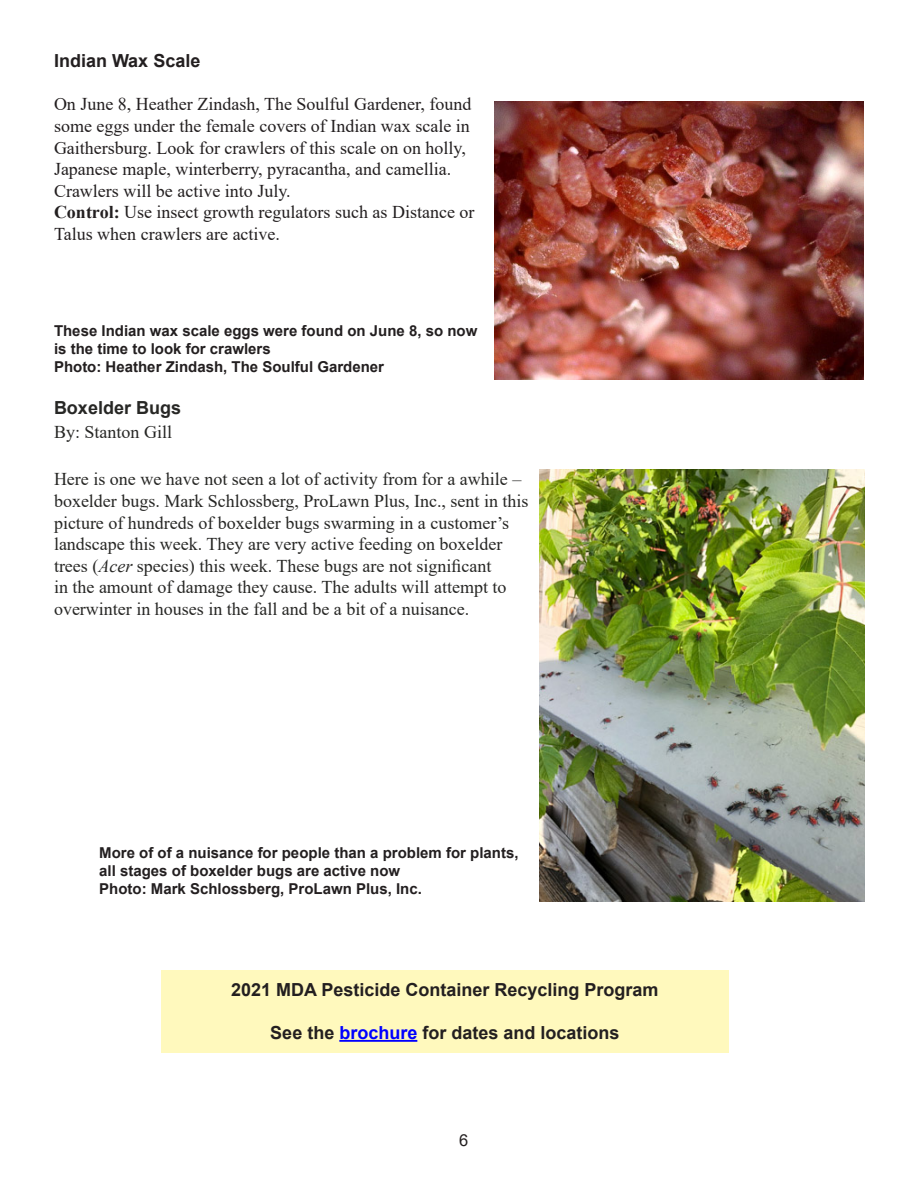
<style>
.page{position:relative;width:918px;height:1188px;background:#fff}
.page>*{position:absolute;margin:0;border:0;box-sizing:border-box;transform-origin:0 0}
.t1{font:18px/21.6px "Times New Roman";color:#272725}
.t2{font:18px/21.6px "Times New Roman";color:#231f20}
.t3{font:700 18px "Arial";color:#231f20}
.t4{font:700 18px "Arial";color:#272725}
.t5{font:16.5px "Arial";color:#231f20}
.Photo_credit{font:700 15px/18px "Arial";color:#231f20}
.s1{font-weight:700}
.s2{font-style:italic}
.s3{color:#00f}
</style>
<div class="page">
<div style="left:161px;top:971px;width:568px;height:82px;background:#fff9bd"></div>
<hr style="left:339px;top:1040px;width:78px;height:2px;background:#00f">
<img style="left:494px;top:102px;width:370px;height:278px">
<img style="left:539px;top:470px;width:325px;height:432px">
<p class="t3" style="left:54px;top:48px;width:148px">Indian Wax Scale</p>
<p class="t2" style="left:54px;top:93px;width:419px">On June 8, Heather Zindash, The Soulful Gardener, found some eggs under the female covers of Indian wax scale in Gaithersburg. Look for crawlers of this scale on on holly, Japanese maple, winterberry, pyracantha, and camellia.<br>Crawlers will be active into July.</p>
<p class="t2" style="left:54px;top:201px;width:422px"><span class="s1">Control:</span> Use insect growth regulators such as Distance or<br>Talus when crawlers are active.</p>
<p class="Photo_credit" style="left:54px;top:322px;width:425px">These Indian wax scale eggs were found on June 8, so now is the time to look for crawlers</p>
<p class="Photo_credit" style="left:54px;top:358px;width:332px">Photo: Heather Zindash, The Soulful Gardener</p>
<p class="t4" style="left:54px;top:395px;width:129px">Boxelder Bugs</p>
<p class="t1" style="left:54px;top:420px;width:120px">By: Stanton Gill</p>
<p class="t1" style="left:54px;top:468px;width:476px">Here is one we have not seen a lot of activity from for a awhile – boxelder bugs. Mark Schlossberg, ProLawn Plus, Inc., sent in this picture of hundreds of boxelder bugs swarming in a customer’s landscape this week. They are very active feeding on boxelder trees (<span class="s2">Acer</span> species) this week. These bugs are not significant<br>in the amount of damage they cause. The adults will attempt to overwinter in houses in the fall and be a bit of a nuisance.</p>
<p class="Photo_credit" style="left:99px;top:844px;width:421px">More of of a nuisance for people than a problem for plants, all stages of boxelder bugs are active now</p>
<p class="Photo_credit" style="left:99px;top:880px;width:324px">Photo: Mark Schlossberg, ProLawn Plus, Inc.</p>
<p class="t3" style="left:231px;top:977px;width:429px">2021 MDA Pesticide Container Recycling Program</p>
<p class="t3" style="left:270px;top:1020px;width:351px">See the <span class="s3">brochure</span> for dates and locations</p>
<p class="t5" style="left:459px;top:1129px;width:11px">6</p>
</div>
